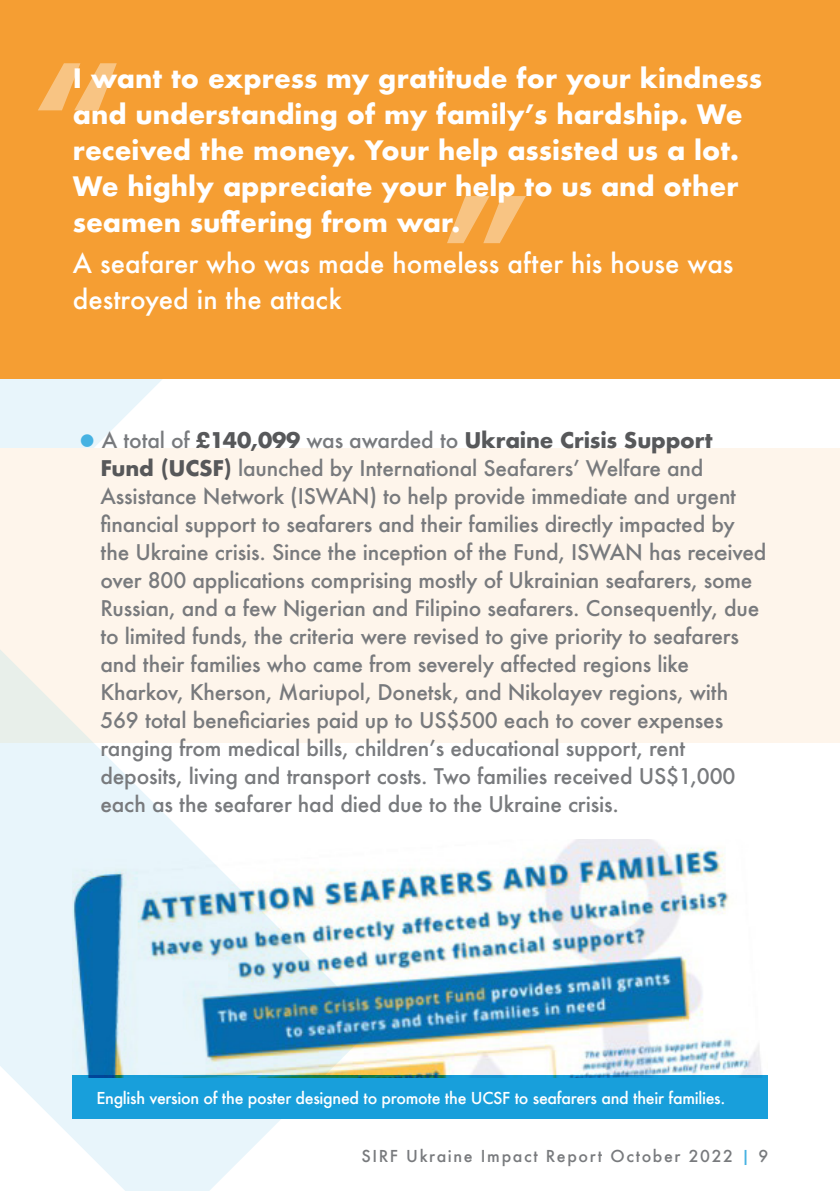
<style>
.page{position:relative;width:840px;height:1191px;background:#fff}
.page>*{position:absolute;margin:0;border:0;box-sizing:border-box;transform-origin:0 0}
.t1{font:700 142px "Futura";color:#fff}
.t2{font:700 26px/36px "Futura";color:#fff}
.t3{font:500 26px/36px "Futura";color:#fff}
.t4{font:500 21px/28px "Futura";letter-spacing:-.01em;color:#787a7d}
.t5{font:700 21px "Futura";letter-spacing:-.01em;color:#57585a}
.t6{font:500 16px "Futura";letter-spacing:-.02em;color:#fff}
.t7{font:500 16px "Futura";letter-spacing:.1em;color:#787a7d}
.s1{font-size:40px;color:#46b2e2}
.s2{font-weight:500;color:#787a7d}
.s3{font-weight:700;color:#57585a}
.s4{color:#46b2e2}
</style>
<div class="page">
<div style="left:0;top:448px;width:839px;height:294px;background:#fef5eb"></div>
<svg style="left:0;top:378px;width:375px;height:813px"></svg>
<div style="left:0;top:0;width:839px;height:378px;background:#f59e33"></div>
<div style="left:72px;top:1075px;width:695px;height:44px;background:#189fdb"></div>
<img style="left:72px;top:839px;width:690px;height:238px">
<h1 class="t1" style="left:30px;top:14px;width:93px">“</h1>
<p class="t2" style="left:73px;top:60px;width:690px">I want to express my gratitude for your kindness and understanding of my family’s hardship. We received the money. Your help assisted us a lot.<br>We highly appreciate your help to us and other seamen suffering from war.</p>
<p class="t3" style="left:73px;top:245px;width:661px">A seafarer who was made homeless after his house was destroyed in the attack</p>
<h1 class="t1" style="left:533px;top:292px;width:93px;rotate:-180deg">“</h1>
<p class="t5" style="left:72px;top:425px;width:641px"><span class="s1">•</span><span class="s2">A total of</span> £140,099 <span class="s2">was awarded to</span> Ukraine Crisis Support</p>
<p class="t4" style="left:100px;top:454px;width:667px"><span class="s3">Fund (UCSF)</span> launched by International Seafarers’ Welfare and Assistance Network (ISWAN) to help provide immediate and urgent financial support to seafarers and their families directly impacted by the Ukraine crisis. Since the inception of the Fund, ISWAN has received over 800 applications comprising mostly of Ukrainian seafarers, some Russian, and a few Nigerian and Filipino seafarers. Consequently, due to limited funds, the criteria were revised to give priority to seafarers and their families who came from severely affected regions like Kharkov, Kherson, Mariupol, Donetsk, and Nikolayev regions, with 569 total beneficiaries paid up to US$500 each to cover expenses ranging from medical bills, children’s educational support, rent deposits, living and transport costs. Two families received US$1,000 each as the seafarer had died due to the Ukraine crisis.</p>
<p class="t6" style="left:96px;top:1086px;width:630px">English version of the poster designed to promote the UCSF to seafarers and their families.</p>
<p class="t7" style="left:361px;top:1144px;width:408px">SIRF Ukraine Impact Report October 2022 <span class="s4">|</span> 9</p>
</div>
